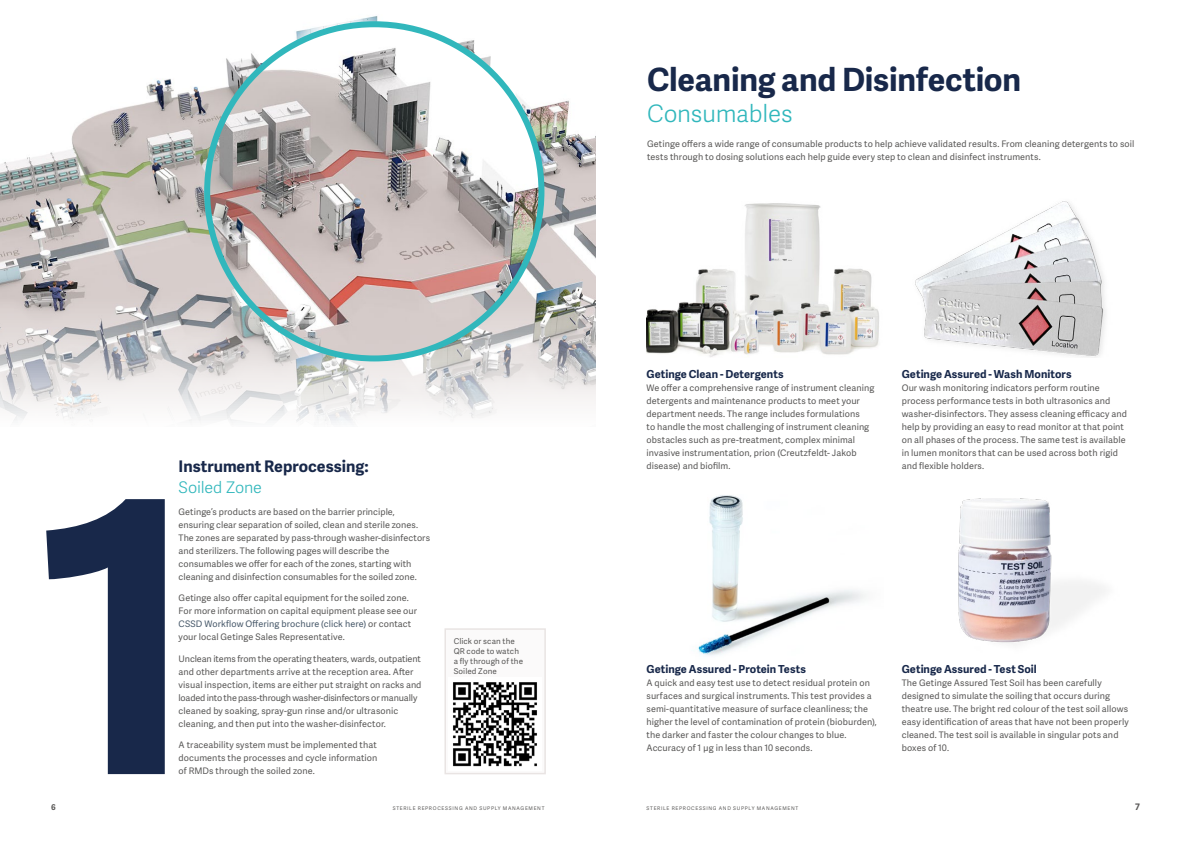
<style>
.page{position:relative;width:1191px;height:842px;background:#fff}
.page>*{position:absolute;margin:0;border:0;box-sizing:border-box;transform-origin:0 0}
.t1{font:700 379.8px "Adelle Sans";color:#18284a}
.t2{font:700 32px "Adelle Sans";letter-spacing:-.005em;color:#18284a}
.t3{font:300 24px "Adelle Sans";letter-spacing:-.01em;color:#31b7bc}
.t4{font:700 16px "Adelle Sans";color:#18284a}
.t5{font:300 16px "Adelle Sans";letter-spacing:-.01em;color:#31b7bc}
.t6{font:700 11px "Adelle Sans";letter-spacing:.005em;color:#18284a}
.t7{font:9px/13px "Adelle Sans";letter-spacing:.01em;color:#595857}
.t8{font:700 9px "Adelle Sans";color:#595857}
.t9{font:8px/10px "Adelle Sans";letter-spacing:.015em;color:#595857}
.t10{font:700 8px "Adelle Sans";color:#595857}
.t11{font:5px "Adelle Sans";letter-spacing:.135em;color:#595857}
.s1{color:#495a6b}
</style>
<div class="page">
<div style="left:444px;top:628px;width:102px;height:146px;background:#fbfafa;border:2px solid #e9e4e3"></div>
<img style="left:453px;top:682px;width:84px;height:85px">
<img style="left:0;top:16px;width:595px;height:407px">
<img style="left:207px;top:24px;width:334px;height:334px;border-radius:167px">
<img style="left:647px;top:203px;width:232px;height:154px">
<img style="left:697px;top:495px;width:169px;height:161px">
<img style="left:915px;top:201px;width:191px;height:156px">
<img style="left:958px;top:498px;width:147px;height:146px">
<h2 class="t2" style="left:647px;top:56px;width:375px">Cleaning and Disinfection</h2>
<h3 class="t3" style="left:647px;top:97px;width:147px">Consumables</h3>
<h1 class="t1" style="left:34px;top:360px;width:169px">1</h1>
<h3 class="t4" style="left:179px;top:454px;width:192px">Instrument Reprocessing:</h3>
<h3 class="t5" style="left:179px;top:476px;width:85px">Soiled Zone</h3>
<p class="t7" style="left:179px;top:505px;width:253px">Getinge’s products are based on the barrier principle, ensuring clear separation of soiled, clean and sterile zones.<br>The zones are separated by pass-through washer-disinfectors and sterilizers. The following pages will describe the consumables we offer for each of the zones, starting with cleaning and disinfection consumables for the soiled zone.</p>
<p class="t7" style="left:179px;top:591px;width:240px">Getinge also offer capital equipment for the soiled zone.<br>For more information on capital equipment please see our <span class="s1">CSSD Workflow Offering brochure (click here)</span> or contact your local Getinge Sales Representative.</p>
<p class="t7" style="left:179px;top:651px;width:244px">Unclean items from the operating theaters, wards, outpatient and other departments arrive at the reception area. After visual inspection, items are either put straight on racks and loaded into the pass-through washer-disinfectors or manually cleaned by soaking, spray-gun rinse and/or ultrasonic cleaning, and then put into the washer-disinfector.</p>
<p class="t7" style="left:179px;top:738px;width:200px;text-align:justify">A traceability system must be implemented that documents the processes and cycle information of RMDs through the soiled zone.</p>
<p class="t9" style="left:454px;top:636px;width:71px">Click or scan the<br>QR code to watch a fly through of the<br>Soiled Zone</p>
<p class="t7" style="left:647px;top:137px;width:489px">Getinge offers a wide range of consumable products to help achieve validated results. From cleaning detergents to soil tests through to dosing solutions each help guide every step to clean and disinfect instruments.</p>
<p class="t6" style="left:646px;top:366px;width:138px">Getinge Clean - Detergents</p>
<p class="t7" style="left:646px;top:381px;width:229px">We offer a comprehensive range of instrument cleaning detergents and maintenance products to meet your department needs. The range includes formulations<br>to handle the most challenging of instrument cleaning obstacles such as pre-treatment, complex minimal invasive instrumentation, prion (Creutzfeldt- Jakob disease) and biofilm.</p>
<p class="t6" style="left:901px;top:366px;width:171px">Getinge Assured - Wash Monitors</p>
<p class="t7" style="left:901px;top:381px;width:227px">Our wash monitoring indicators perform routine process performance tests in both ultrasonics and washer-disinfectors. They assess cleaning efficacy and help by providing an easy to read monitor at that point on all phases of the process. The same test is available in lumen monitors that can be used across both rigid and flexible holders.</p>
<p class="t6" style="left:646px;top:661px;width:161px">Getinge Assured - Protein Tests</p>
<p class="t7" style="left:646px;top:676px;width:232px">A quick and easy test use to detect residual protein on surfaces and surgical instruments. This test provides a semi-quantitative measure of surface cleanliness; the higher the level of contamination of protein (bioburden), the darker and faster the colour changes to blue.<br>Accuracy of 1 μg in less than 10 seconds.</p>
<p class="t6" style="left:901px;top:661px;width:137px">Getinge Assured - Test Soil</p>
<p class="t7" style="left:901px;top:676px;width:229px">The Getinge Assured Test Soil has been carefully designed to simulate the soiling that occurs during theatre use. The bright red colour of the test soil allows easy identification of areas that have not been properly cleaned. The test soil is available in singular pots and boxes of 10.</p>
<p class="t10" style="left:51px;top:801px;width:6px">6</p>
<p class="t11" style="left:393px;top:805px;width:153px">STERILE REPROCESSING AND SUPPLY MANAGEMENT</p>
<p class="t11" style="left:646px;top:805px;width:153px">STERILE REPROCESSING AND SUPPLY MANAGEMENT</p>
<p class="t8" style="left:1135px;top:800px;width:6px">7</p>
</div>
